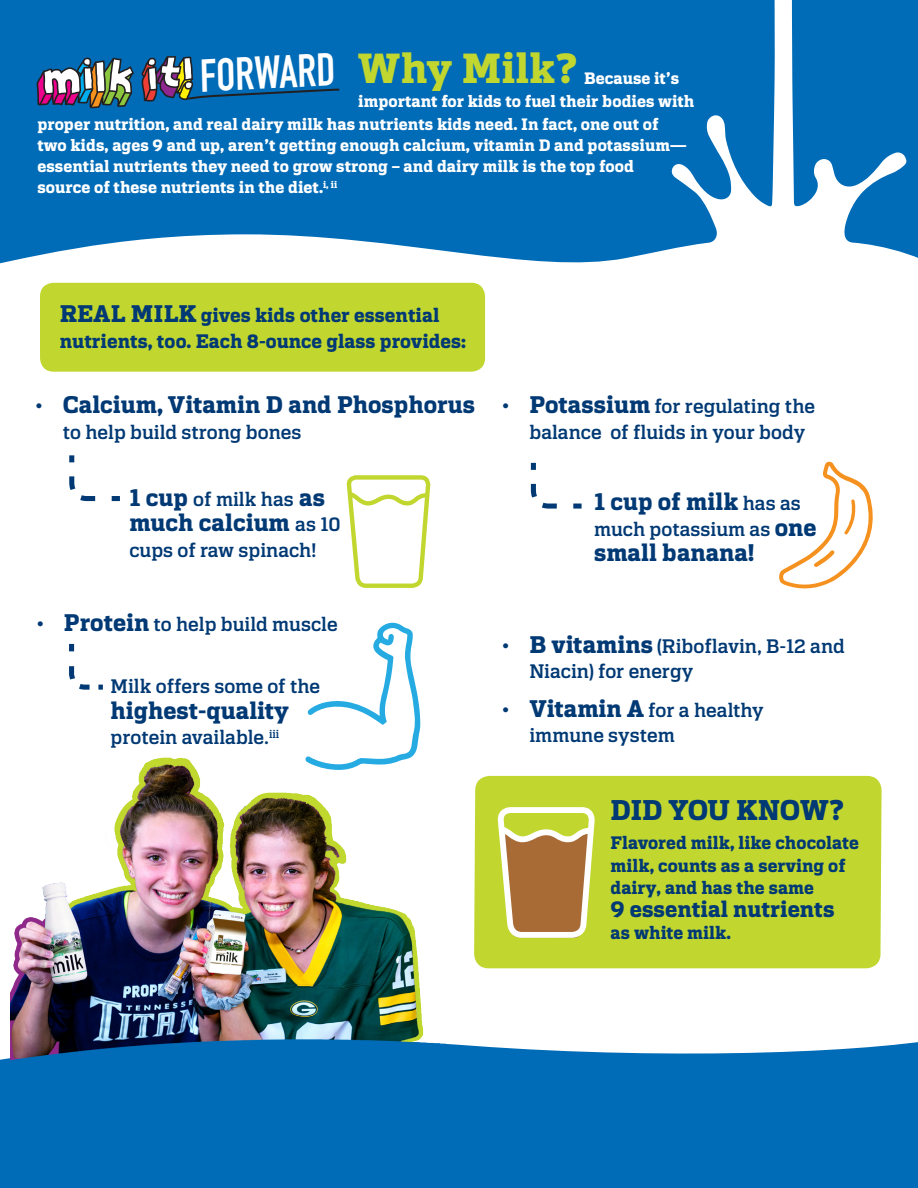
<style>
.page{position:relative;width:918px;height:1188px;background:#fff}
.page>*{position:absolute;margin:0;border:0;box-sizing:border-box;transform-origin:0 0}
.t1{font:700 45.6px "DIN Condensed";color:#fff}
.t2{font:700 42px "Endzone Slab";color:#c1d72f}
.t3{font:700 35.1px "DIN Alternate";color:#fff}
.t4{font:700 28.5px "Endzone Slab";letter-spacing:-.01em;color:#003974}
.t5{font:700 24px "Endzone Slab";color:#003974}
.t6{font:700 22.5px "Endzone Slab";color:#003974}
.t7{font:500 19.5px/25.5px "Endzone Slab";color:#003974}
.t8{font:700 19.5px/25.5px "Endzone Slab";color:#003974}
.t9{font:700 18px/22.5px "Endzone Slab";color:#003974}
.t10{font:700 16.5px/21px "Endzone Slab";color:#fff}
.s1{font-size:24px}
.s2{font-weight:700;font-size:24px}
.s3{font-weight:500;font-size:19.5px}
</style>
<div class="page">
<div style="left:0;top:1031px;width:918px;height:157px;background:#006bb6"></div>
<div style="left:474px;top:776px;width:408px;height:192px;background:#c1d72f"></div>
<svg style="left:0;top:0;width:918px;height:285px;fill:#006bb6"></svg>
<div style="left:40px;top:283px;width:445px;height:89px;background:#c1d72f;border-radius:14px"></div>
<svg style="left:779px;top:462px;width:94px;height:127px"></svg>
<svg style="left:495px;top:804px;width:103px;height:250px"></svg>
<svg style="left:307px;top:475px;width:124px;height:272px"></svg>
<svg style="left:69px;top:455px;width:51px;height:47px"></svg>
<svg style="left:530px;top:462px;width:52px;height:47px"></svg>
<svg style="left:69px;top:643px;width:34px;height:47px"></svg>
<svg style="left:141px;top:56px;width:200px;height:46px;background:#1e6ba2"></svg>
<svg style="left:37px;top:58px;width:97px;height:50px"></svg>
<img style="left:11px;top:747px;width:435px;height:343px">
<p class="t1" style="left:198px;top:45px;width:137px;rotate:-3deg">FORWARD</p>
<p class="t2" style="left:357px;top:44px;width:221px">Why Milk?</p>
<p class="t10" style="left:584px;top:67px;width:96px">Because it’s</p>
<p class="t10" style="left:38px;top:89px;width:658px;line-height:23.2px;text-indent:321px">important for kids to fuel their bodies with proper nutrition, and real dairy milk has nutrients kids need. In fact, one out of</p>
<p class="t10" style="left:38px;top:135px;width:651px">two kids, ages 9 and up, aren’t getting enough calcium, vitamin D and potassium— essential nutrients they need to grow strong – and dairy milk is the top food source of these nutrients in the diet.<sup>i,</sup> <sup>ii</sup></p>
<p class="t3" style="left:199px;top:172px;width:151px;rotate:-3deg">FORWARD</p>
<p class="t8" style="left:60px;top:303px;width:408px"><span class="s1">REAL MILK</span> gives kids other essential nutrients, too. Each 8-ounce glass provides:</p>
<p class="t5" style="left:34px;top:391px;width:442px">• Calcium, Vitamin D and Phosphorus</p>
<p class="t7" style="left:63px;top:419px;width:240px">to help build strong bones</p>
<p class="t7" style="left:129px;top:486px;width:197px"><span class="s2">1 cup</span> of milk has <span class="s2">as</span></p>
<p class="t5" style="left:129px;top:509px;width:213px">much calcium <span class="s3">as 10</span></p>
<p class="t7" style="left:129px;top:537px;width:188px">cups of raw spinach!</p>
<p class="t7" style="left:35px;top:612px;width:304px"><span class="s2">• Protein</span> to help build muscle</p>
<p class="t7" style="left:111px;top:674px;width:211px">Milk offers some of the</p>
<p class="t5" style="left:111px;top:697px;width:180px">highest-quality</p>
<p class="t7" style="left:111px;top:725px;width:170px">protein available.<sup>iii</sup></p>
<p class="t7" style="left:529px;top:394px;width:287px;text-indent:-28px"><span class="s2">• Potassium</span> for regulating the balance of fluids in your body</p>
<p class="t5" style="left:594px;top:488px;width:208px">1 cup of milk <span class="s3">has as</span></p>
<p class="t7" style="left:594px;top:516px;width:224px">much potassium as <span class="s2">one</span></p>
<p class="t5" style="left:594px;top:539px;width:162px">small banana!</p>
<p class="t7" style="left:529px;top:633px;width:317px;text-indent:-28px"><span class="s2">• B vitamins</span> (Riboflavin, B-12 and<br>Niacin) for energy</p>
<p class="t7" style="left:529px;top:697px;width:236px;text-indent:-28px"><span class="s2">• Vitamin A</span> for a healthy immune system</p>
<p class="t4" style="left:611px;top:794px;width:235px">DID YOU KNOW?</p>
<p class="t9" style="left:611px;top:831px;width:250px">Flavored milk, like chocolate milk, counts as a serving of dairy, and has the same</p>
<p class="t6" style="left:611px;top:896px;width:226px">9 essential nutrients</p>
<p class="t9" style="left:611px;top:921px;width:122px">as white milk.</p>
</div>
